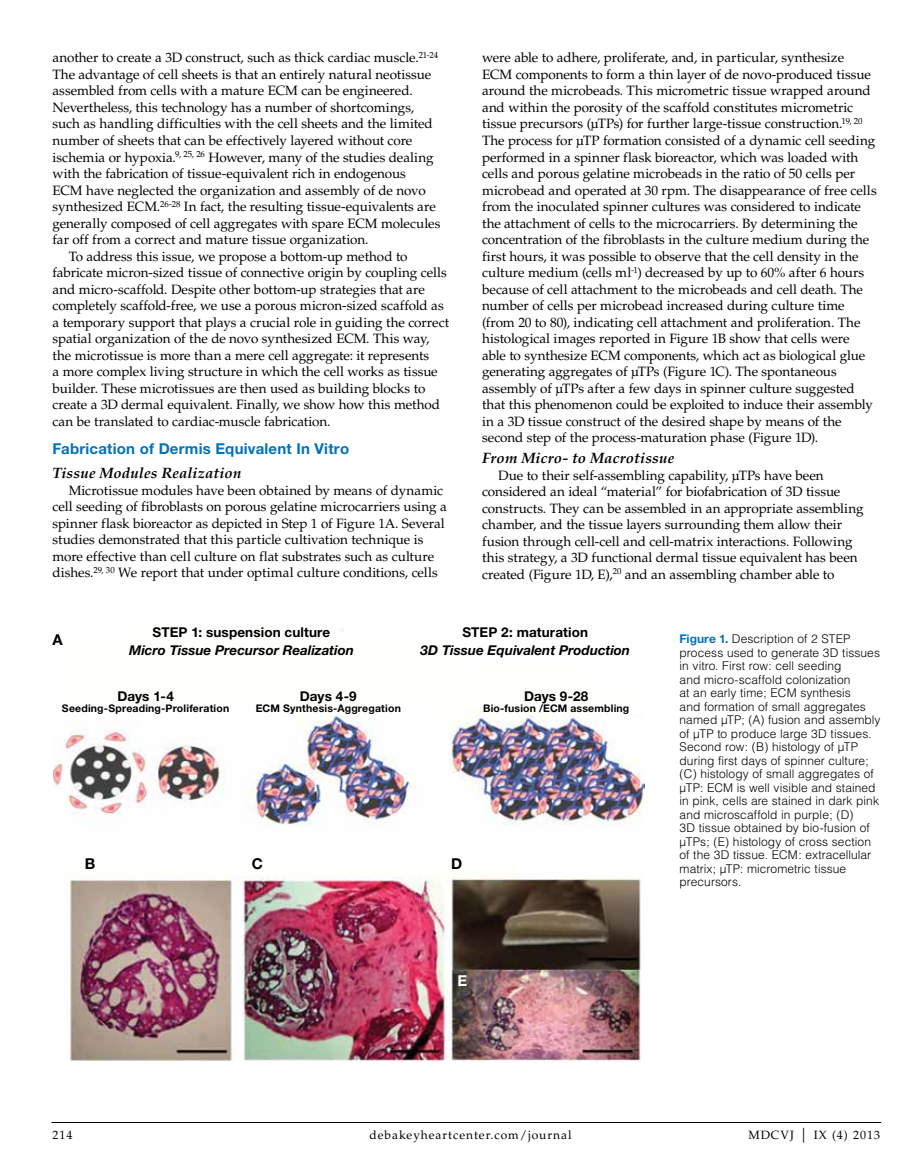
<style>
.page{position:relative;width:918px;height:1175px;background:#fff}
.page>*{position:absolute;margin:0;border:0;box-sizing:border-box;transform-origin:0 0}
.t1{font:italic 700 15px "Palatino LT Std";letter-spacing:.01em;color:#000}
.t2{font:700 15px "Helvetica Neue";letter-spacing:.015em;color:#0072bc}
.t3{font:700 15px "Helvetica Neue";color:#000}
.t4{font:700 15px "Helvetica Neue";color:#fff}
.t5{font:13.5px/16.5px "Palatino LT Std";letter-spacing:-.005em;color:#000}
.t6{font:700 13.5px "Helvetica Neue";letter-spacing:.01em;color:#000}
.t7{font:italic 700 13.5px "Helvetica Neue";color:#000}
.t8{font:300 12px/13.5px "Helvetica";letter-spacing:.005em;color:#000}
.t9{font:12px "Palatino LT Std";letter-spacing:.08em;color:#000}
.t10{font:700 10.5px "Helvetica Neue";letter-spacing:.015em;color:#000}
.s1{font-family:"Helvetica Neue";font-weight:700;color:#0072bc}
.s2{font-size:15px}
</style>
<div class="page">
<hr style="left:51px;top:1122px;width:830px;height:1px;background:#000">
<img style="left:54px;top:704px;width:590px;height:357px">
<p class="t5" style="left:52px;top:50px;width:387px">another to create a 3D construct, such as thick cardiac muscle.<sup>21-24</sup></p>
<p class="t5" style="left:52px;top:66px;width:380px">The advantage of cell sheets is that an entirely natural neotissue</p>
<p class="t5" style="left:52px;top:83px;width:362px">assembled from cells with a mature ECM can be engineered.</p>
<p class="t5" style="left:52px;top:99px;width:363px">Nevertheless, this technology has a number of shortcomings,</p>
<p class="t5" style="left:52px;top:116px;width:382px">such as handling difficulties with the cell sheets and the limited</p>
<p class="t5" style="left:52px;top:132px;width:361px">number of sheets that can be effectively layered without core</p>
<p class="t5" style="left:52px;top:149px;width:383px">ischemia or hypoxia.<sup>9,</sup> <sup>25,</sup> <sup>26</sup> However, many of the studies dealing</p>
<p class="t5" style="left:52px;top:165px;width:355px">with the fabrication of tissue-equivalent rich in endogenous</p>
<p class="t5" style="left:52px;top:182px;width:375px">ECM have neglected the organization and assembly of de novo</p>
<p class="t5" style="left:52px;top:198px;width:385px">synthesized ECM.<sup>26-28</sup> In fact, the resulting tissue-equivalents are</p>
<p class="t5" style="left:52px;top:215px;width:389px">generally composed of cell aggregates with spare ECM molecules</p>
<p class="t5" style="left:52px;top:231px;width:317px">far off from a correct and mature tissue organization.</p>
<p class="t5" style="left:69px;top:248px;width:340px">To address this issue, we propose a bottom-up method to</p>
<p class="t5" style="left:52px;top:264px;width:396px">fabricate micron-sized tissue of connective origin by coupling cells</p>
<p class="t5" style="left:52px;top:281px;width:374px">and micro-scaffold. Despite other bottom-up strategies that are</p>
<p class="t5" style="left:52px;top:297px;width:393px">completely scaffold-free, we use a porous micron-sized scaffold as</p>
<p class="t5" style="left:52px;top:314px;width:398px">a temporary support that plays a crucial role in guiding the correct</p>
<p class="t5" style="left:52px;top:330px;width:379px">spatial organization of the de novo synthesized ECM. This way,</p>
<p class="t5" style="left:53px;top:347px;width:378px">the microtissue is more than a mere cell aggregate: it represents</p>
<p class="t5" style="left:53px;top:363px;width:387px">a more complex living structure in which the cell works as tissue</p>
<p class="t5" style="left:53px;top:380px;width:374px">builder. These microtissues are then used as building blocks to</p>
<p class="t5" style="left:53px;top:396px;width:389px">create a 3D dermal equivalent. Finally, we show how this method</p>
<p class="t5" style="left:53px;top:413px;width:280px">can be translated to cardiac-muscle fabrication.</p>
<p class="t2" style="left:52px;top:439px;width:298px">Fabrication of Dermis Equivalent In Vitro</p>
<p class="t1" style="left:52px;top:464px;width:190px">Tissue Modules Realization</p>
<p class="t5" style="left:52px;top:482px;width:396px;text-indent:16px">Microtissue modules have been obtained by means of dynamic cell seeding of fibroblasts on porous gelatine microcarriers using a spinner flask bioreactor as depicted in Step 1 of Figure 1A. Several studies demonstrated that this particle cultivation technique is more effective than cell culture on flat substrates such as culture dishes.<sup>29,</sup> <sup>30</sup> We report that under optimal culture conditions, cells</p>
<p class="t5" style="left:482px;top:50px;width:396px">were able to adhere, proliferate, and, in particular, synthesize ECM components to form a thin layer of de novo-produced tissue around the microbeads. This micrometric tissue wrapped around and within the porosity of the scaffold constitutes micrometric tissue precursors (μTPs) for further large-tissue construction.<sup>19,</sup> <sup>20<br></sup>The process for μTP formation consisted of a dynamic cell seeding performed in a spinner flask bioreactor, which was loaded with cells and porous gelatine microbeads in the ratio of 50 cells per microbead and operated at 30 rpm. The disappearance of free cells from the inoculated spinner cultures was considered to indicate the attachment of cells to the microcarriers. By determining the concentration of the fibroblasts in the culture medium during the first hours, it was possible to observe that the cell density in the culture medium (cells ml<sup>-1</sup>) decreased by up to 60% after 6 hours because of cell attachment to the microbeads and cell death. The number of cells per microbead increased during culture time (from 20 to 80), indicating cell attachment and proliferation. The histological images reported in Figure 1B show that cells were able to synthesize ECM components, which act as biological glue generating aggregates of μTPs (Figure 1C). The spontaneous assembly of μTPs after a few days in spinner culture suggested that this phenomenon could be exploited to induce their assembly in a 3D tissue construct of the desired shape by means of the second step of the process-maturation phase (Figure 1D).</p>
<p class="t1" style="left:482px;top:449px;width:194px">From Micro- to Macrotissue</p>
<p class="t5" style="left:482px;top:467px;width:383px;text-indent:16px">Due to their self-assembling capability, μTPs have been considered an ideal “material” for biofabrication of 3D tissue constructs. They can be assembled in an appropriate assembling chamber, and the tissue layers surrounding them allow their fusion through cell-cell and cell-matrix interactions. Following this strategy, a 3D functional dermal tissue equivalent has been created (Figure 1D, E),<sup>20</sup> and an assembling chamber able to</p>
<p class="t3" style="left:53px;top:630px;width:12px">A</p>
<p class="t6" style="left:153px;top:623px;width:179px">STEP 1: suspension culture</p>
<p class="t7" style="left:129px;top:642px;width:226px">Micro Tissue Precursor Realization</p>
<p class="t6" style="left:462px;top:623px;width:127px">STEP 2: maturation</p>
<p class="t7" style="left:420px;top:642px;width:211px">3D Tissue Equivalent Production</p>
<p class="t6" style="left:117px;top:688px;width:58px">Days 1-4</p>
<p class="t10" style="left:62px;top:701px;width:169px">Seeding-Spreading-Proliferation</p>
<p class="t6" style="left:300px;top:688px;width:58px">Days 4-9</p>
<p class="t10" style="left:256px;top:701px;width:147px">ECM Synthesis-Aggregation</p>
<p class="t6" style="left:524px;top:688px;width:66px">Days 9-28</p>
<p class="t10" style="left:483px;top:701px;width:148px">Bio-fusion /ECM assembling</p>
<p class="t3" style="left:85px;top:854px;width:12px">B</p>
<p class="t3" style="left:252px;top:854px;width:13px">C</p>
<p class="t3" style="left:451px;top:854px;width:13px">D</p>
<p class="t8" style="left:680px;top:632px;width:203px"><span class="s1">Figure 1.</span> Description of 2 STEP process used to generate 3D tissues in vitro. First row: cell seeding<br>and micro-scaffold colonization<br>at an early time; ECM synthesis<br>and formation of small aggregates named μTP; (A) fusion and assembly of μTP to produce large 3D tissues.<br>Second row: (B) histology of μTP during first days of spinner culture; (C) histology of small aggregates of μTP: ECM is well visible and stained in pink, cells are stained in dark pink and microscaffold in purple; (D)<br>3D tissue obtained by bio-fusion of μTPs; (E) histology of cross section of the 3D tissue. ECM: extracellular matrix; μTP: micrometric tissue precursors.</p>
<p class="t4" style="left:457px;top:971px;width:11px">E</p>
<p class="t9" style="left:53px;top:1127px;width:21px">214</p>
<p class="t9" style="left:369px;top:1127px;width:204px">debakeyheartcenter.com/journal</p>
<p class="t9" style="left:748px;top:1127px;width:133px">MDCVJ <span class="s2">|</span> IX (4) 2013</p>
</div>
